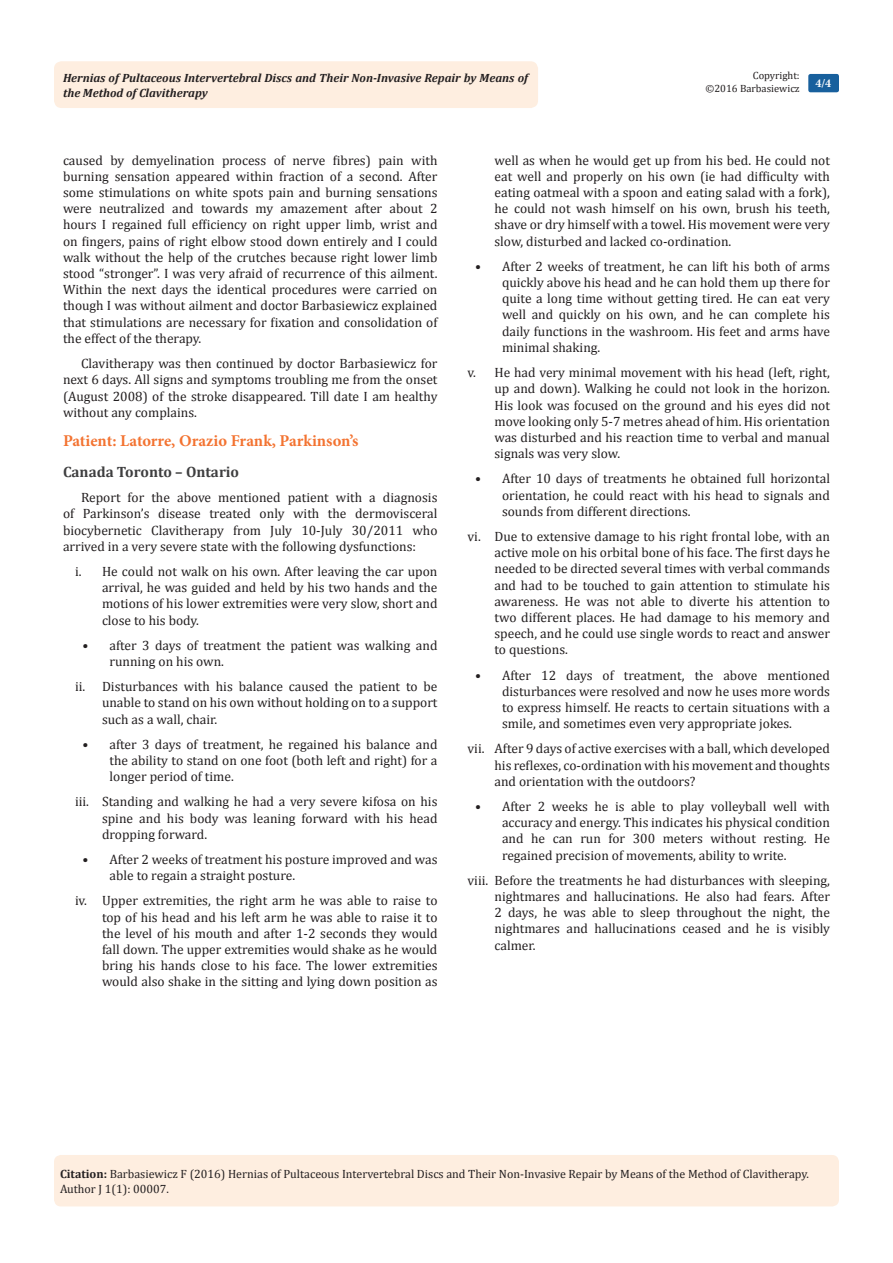
<style>
.page{position:relative;width:893px;height:1263px;background:#fff}
.page>*{position:absolute;margin:0;border:0;box-sizing:border-box;transform-origin:0 0}
.t1{font:700 16.5px "Minion Pro";color:#f37331}
.HTML_Preformatted{font:700 15px "Cambria";color:#3e3e3f}
.t2{font:13.5px/16.2px "Cambria";color:#231f20;text-align:justify}
.t3{font:12px/14.4px "Cambria";color:#231f20}
.t4{font:italic 700 12px/14.4px "Cambria";color:#231f20}
.t5{font:700 12px "Minion Pro";color:#fff}
.t6{font:10.5px/12.6px "Cambria";color:#231f20;text-align:right}
.s1{font-weight:700}
</style>
<div class="page">
<div style="left:54px;top:61px;width:484px;height:47px;background:#feeee0;border-radius:8px"></div>
<div style="left:808px;top:74px;width:31px;height:18px;background:#18609d;border-radius:2px"></div>
<div style="left:54px;top:1155px;width:785px;height:51px;background:#feeee0;border-radius:7px"></div>
<p class="t6" style="left:705px;top:69px;width:96px">Copyright:<br>©2016 Barbasiewicz</p>
<p class="t4" style="left:63px;top:70px;width:466px">Hernias of Pultaceous Intervertebral Discs and Their Non-Invasive Repair by Means of the Method of Clavitherapy</p>
<p class="t5" style="left:815px;top:75px;width:17px">4/4</p>
<p class="t2" style="left:63px;top:152px;width:376px">caused by demyelination process of nerve fibres) pain with burning sensation appeared within fraction of a second. After some stimulations on white spots pain and burning sensations were neutralized and towards my amazement after about 2 hours I regained full efficiency on right upper limb, wrist and on fingers, pains of right elbow stood down entirely and I could walk without the help of the crutches because right lower limb stood “stronger”. I was very afraid of recurrence of this ailment.<br>Within the next days the identical procedures were carried on though I was without ailment and doctor Barbasiewicz explained that stimulations are necessary for fixation and consolidation of the effect of the therapy.</p>
<p class="t2" style="left:63px;top:355px;width:376px;text-indent:18px">Clavitherapy was then continued by doctor Barbasiewicz for next 6 days. All signs and symptoms troubling me from the onset (August 2008) of the stroke disappeared. Till date I am healthy without any complains.</p>
<p class="t1" style="left:63px;top:429px;width:297px">Patient: Latorre, Orazio Frank, Parkinson’s</p>
<p class="HTML_Preformatted" style="left:63px;top:461px;width:178px">Canada Toronto – Ontario</p>
<p class="t2" style="left:63px;top:489px;width:376px;text-indent:18px">Report for the above mentioned patient with a diagnosis of Parkinson’s disease treated only with the dermovisceral biocybernetic Clavitherapy from July 10-July 30/2011 who arrived in a very severe state with the following dysfunctions:</p>
<p class="t2" style="left:102px;top:563px;width:337px;text-indent:-27px">i. He could not walk on his own. After leaving the car upon arrival, he was guided and held by his two hands and the motions of his lower extremities were very slow, short and close to his body.</p>
<p class="t2" style="left:110px;top:637px;width:329px;text-indent:-27px">• after 3 days of treatment the patient was walking and running on his own.</p>
<p class="t2" style="left:102px;top:678px;width:337px;text-indent:-27px">ii. Disturbances with his balance caused the patient to be unable to stand on his own without holding on to a support such as a wall, chair.</p>
<p class="t2" style="left:110px;top:736px;width:329px;text-indent:-27px">• after 3 days of treatment, he regained his balance and the ability to stand on one foot (both left and right) for a longer period of time.</p>
<p class="t2" style="left:102px;top:794px;width:337px;text-indent:-27px">iii. Standing and walking he had a very severe kifosa on his spine and his body was leaning forward with his head dropping forward.</p>
<p class="t2" style="left:110px;top:851px;width:329px;text-indent:-27px">• After 2 weeks of treatment his posture improved and was able to regain a straight posture.</p>
<p class="t2" style="left:102px;top:893px;width:337px;text-indent:-27px">iv. Upper extremities, the right arm he was able to raise to top of his head and his left arm he was able to raise it to the level of his mouth and after 1-2 seconds they would fall down. The upper extremities would shake as he would bring his hands close to his face. The lower extremities would also shake in the sitting and lying down position as</p>
<p class="t2" style="left:494px;top:152px;width:337px">well as when he would get up from his bed. He could not eat well and properly on his own (ie had difficulty with eating oatmeal with a spoon and eating salad with a fork), he could not wash himself on his own, brush his teeth, shave or dry himself with a towel. His movement were very slow, disturbed and lacked co-ordination.</p>
<p class="t2" style="left:502px;top:258px;width:329px;text-indent:-27px">• After 2 weeks of treatment, he can lift his both of arms quickly above his head and he can hold them up there for quite a long time without getting tired. He can eat very well and quickly on his own, and he can complete his daily functions in the washroom. His feet and arms have minimal shaking.</p>
<p class="t2" style="left:494px;top:364px;width:337px;text-indent:-27px">v. He had very minimal movement with his head (left, right, up and down). Walking he could not look in the horizon.<br>His look was focused on the ground and his eyes did not move looking only 5-7 metres ahead of him. His orientation was disturbed and his reaction time to verbal and manual signals was very slow.</p>
<p class="t2" style="left:502px;top:470px;width:329px;text-indent:-27px">• After 10 days of treatments he obtained full horizontal orientation, he could react with his head to signals and sounds from different directions.</p>
<p class="t2" style="left:494px;top:528px;width:337px;text-indent:-27px">vi. Due to extensive damage to his right frontal lobe, with an active mole on his orbital bone of his face. The first days he needed to be directed several times with verbal commands and had to be touched to gain attention to stimulate his awareness. He was not able to diverte his attention to two different places. He had damage to his memory and speech, and he could use single words to react and answer to questions.</p>
<p class="t2" style="left:502px;top:667px;width:329px;text-indent:-27px">• After 12 days of treatment, the above mentioned disturbances were resolved and now he uses more words to express himself. He reacts to certain situations with a smile, and sometimes even very appropriate jokes.</p>
<p class="t2" style="left:494px;top:740px;width:337px;text-indent:-27px">vii. After 9 days of active exercises with a ball, which developed his reflexes, co-ordination with his movement and thoughts and orientation with the outdoors?</p>
<p class="t2" style="left:502px;top:798px;width:329px;text-indent:-27px">• After 2 weeks he is able to play volleyball well with accuracy and energy. This indicates his physical condition and he can run for 300 meters without resting. He regained precision of movements, ability to write.</p>
<p class="t2" style="left:494px;top:872px;width:337px;text-indent:-27px">viii. Before the treatments he had disturbances with sleeping, nightmares and hallucinations. He also had fears. After 2 days, he was able to sleep throughout the night, the nightmares and hallucinations ceased and he is visibly calmer.</p>
<p class="t3" style="left:60px;top:1167px;width:750px"><span class="s1">Citation:</span> Barbasiewicz F (2016) Hernias of Pultaceous Intervertebral Discs and Their Non-Invasive Repair by Means of the Method of Clavitherapy.<br>Author J 1(1): 00007.</p>
</div>
